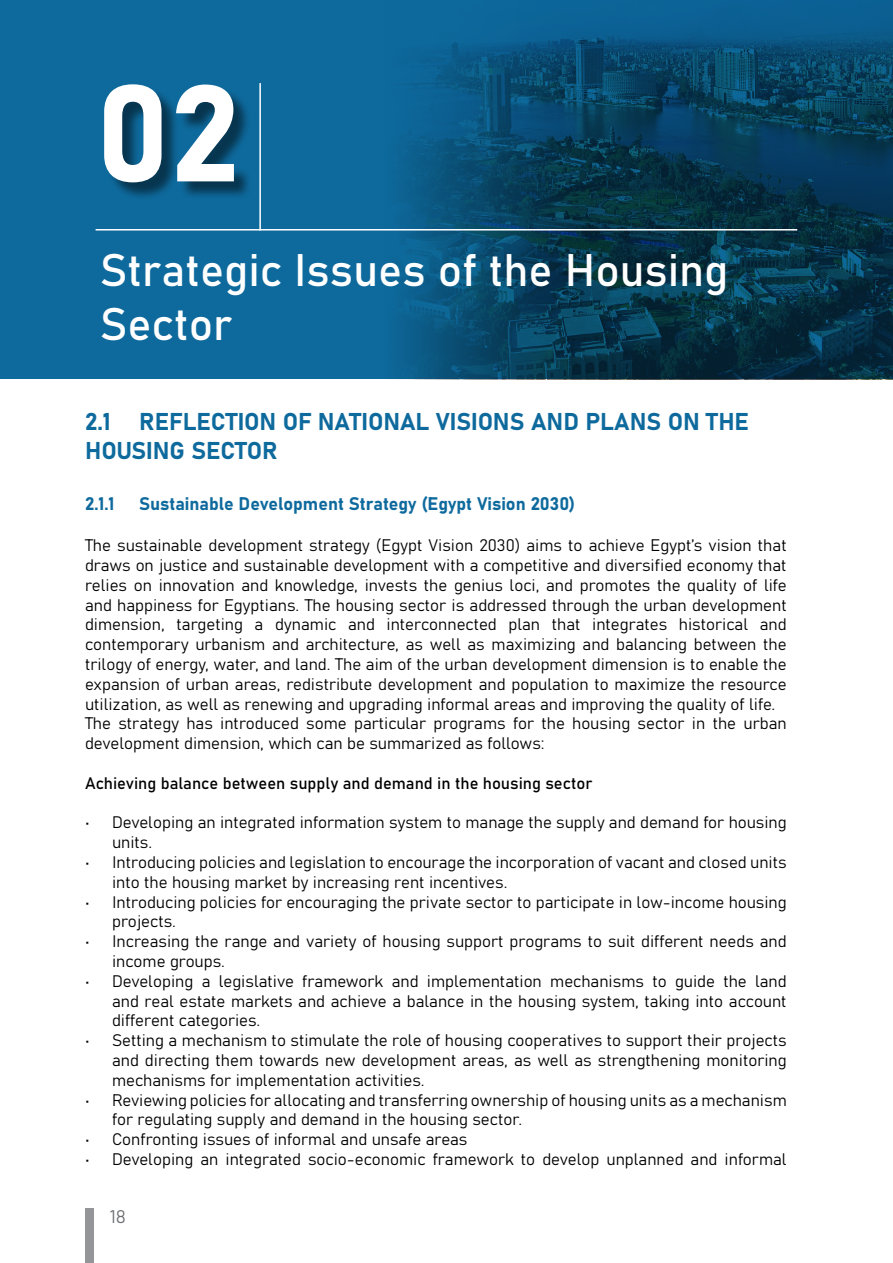
<style>
.page{position:relative;width:893px;height:1263px;background:#fff}
.page>*{position:absolute;margin:0;border:0;box-sizing:border-box;transform-origin:0 0}
.t1{font:135px "Bahnschrift";color:#fff}
.t2{font:45px/54px "Bahnschrift";color:#fff}
.t3{font:24px/28.8px "Bahnschrift";color:#0e6a9d}
.t4{font:18px "Bahnschrift";color:#0e6a9d}
.t5{font:18px "Bahnschrift";color:#6d6e71}
.t6{font:16.5px/19.8px "Bahnschrift";color:#000}
</style>
<div class="page">
<div style="left:0;top:0;width:893px;height:379px;background:#0e6a9d"></div>
<img style="left:355px;top:0;width:538px;height:380px">
<div style="left:106px;top:86px;width:146px;height:115px;background:#000;opacity:.5"></div>
<hr style="left:96px;top:229px;width:701px;height:1px;background:#fff">
<hr style="left:259px;top:83px;width:2px;height:147px;background:#fff">
<div style="left:85px;top:1209px;width:9px;height:54px;background:#939598"></div>
<h1 class="t1" style="left:96px;top:49px;width:146px">02</h1>
<h2 class="t2" style="left:100px;top:243px;width:630px">Strategic Issues of the Housing<br>Sector</h2>
<h3 class="t3" style="left:85px;top:407px;width:665px">2.1 REFLECTION OF NATIONAL VISIONS AND PLANS ON THE<br>HOUSING SECTOR</h3>
<p class="t4" style="left:85px;top:492px;width:31px">2.1.1</p>
<p class="t4" style="left:139px;top:492px;width:438px">Sustainable Development Strategy (Egypt Vision 2030)</p>
<p class="t6" style="left:85px;top:535px;width:703px">The sustainable development strategy (Egypt Vision 2030) aims to achieve Egypt’s vision that draws on justice and sustainable development with a competitive and diversified economy that relies on innovation and knowledge, invests the genius loci, and promotes the quality of life and happiness for Egyptians. The housing sector is addressed through the urban development dimension, targeting a dynamic and interconnected plan that integrates historical and contemporary urbanism and architecture, as well as maximizing and balancing between the trilogy of energy, water, and land. The aim of the urban development dimension is to enable the expansion of urban areas, redistribute development and population to maximize the resource utilization, as well as renewing and upgrading informal areas and improving the quality of life.<br>The strategy has introduced some particular programs for the housing sector in the urban development dimension, which can be summarized as follows:</p>
<p class="t6" style="left:85px;top:773px;width:509px">Achieving balance between supply and demand in the housing sector</p>
<p class="t6" style="left:112px;top:812px;width:676px;text-indent:-27px">• Developing an integrated information system to manage the supply and demand for housing units.</p>
<p class="t6" style="left:112px;top:852px;width:676px;text-indent:-27px">• Introducing policies and legislation to encourage the incorporation of vacant and closed units into the housing market by increasing rent incentives.</p>
<p class="t6" style="left:112px;top:892px;width:676px;text-indent:-27px">• Introducing policies for encouraging the private sector to participate in low-income housing projects.</p>
<p class="t6" style="left:112px;top:931px;width:676px;text-indent:-27px">• Increasing the range and variety of housing support programs to suit different needs and income groups.</p>
<p class="t6" style="left:112px;top:971px;width:676px;text-align:justify;text-indent:-27px">• Developing a legislative framework and implementation mechanisms to guide the land and real estate markets and achieve a balance in the housing system, taking into account different categories.</p>
<p class="t6" style="left:112px;top:1030px;width:676px;text-align:justify;text-indent:-27px">• Setting a mechanism to stimulate the role of housing cooperatives to support their projects and directing them towards new development areas, as well as strengthening monitoring mechanisms for implementation activities.</p>
<p class="t6" style="left:112px;top:1090px;width:676px;text-indent:-27px">• Reviewing policies for allocating and transferring ownership of housing units as a mechanism for regulating supply and demand in the housing sector.</p>
<p class="t6" style="left:85px;top:1129px;width:384px">• Confronting issues of informal and unsafe areas</p>
<p class="t6" style="left:85px;top:1149px;width:703px">• Developing an integrated socio-economic framework to develop unplanned and informal</p>
<p class="t5" style="left:110px;top:1205px;width:18px">18</p>
</div>
